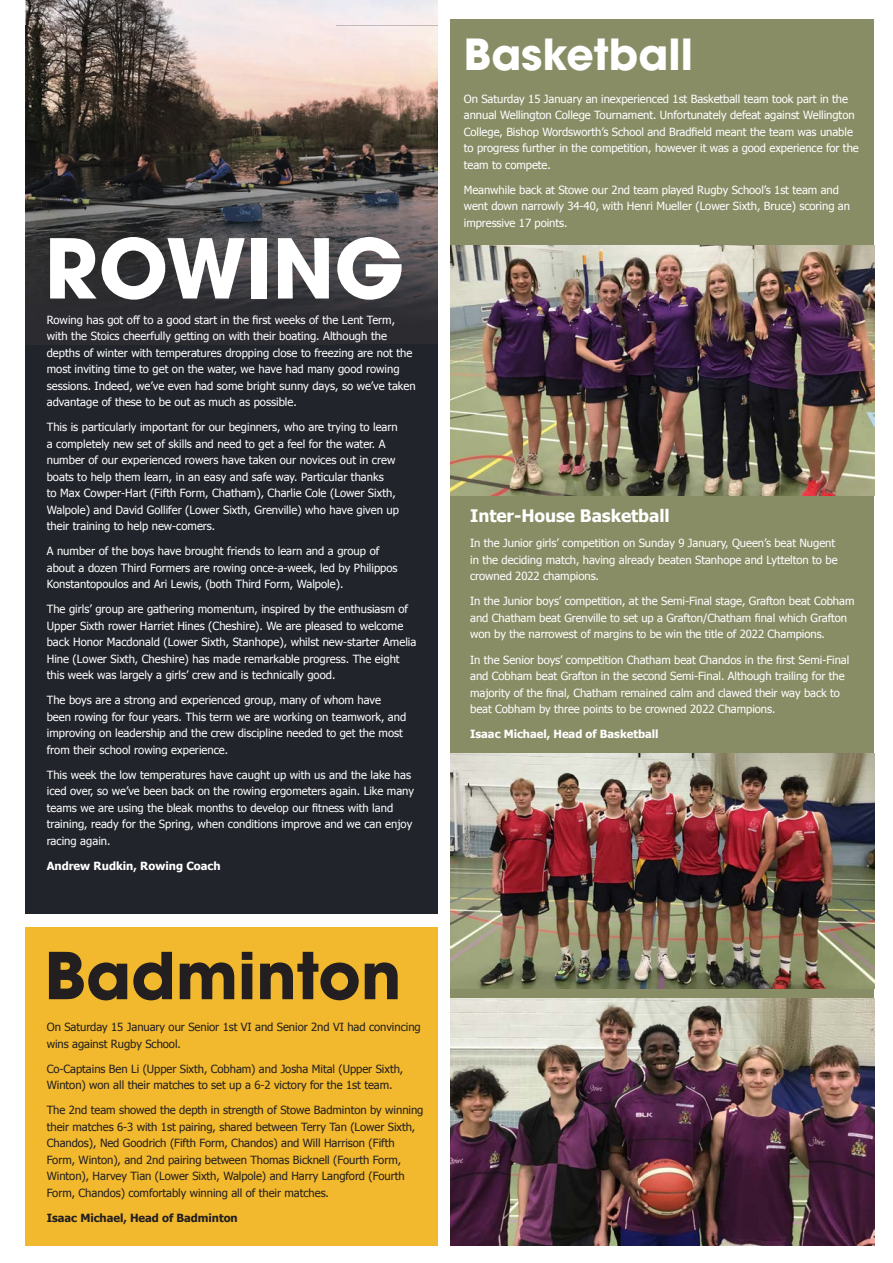
<style>
.page{position:relative;width:893px;height:1263px;background:#fff}
.page>*{position:absolute;margin:0;border:0;box-sizing:border-box;transform-origin:0 0}
.t1{font:700 81.6px "ITC Avant Garde Pro";color:#fff}
.t2{font:700 64.05px "ITC Avant Garde Pro";color:#231f20}
.t3{font:700 42.6px "ITC Avant Garde Pro";color:#fff}
.t4{font:700 17.25px "Tahoma";letter-spacing:-.005em;color:#fff}
.t5{font:11.25px/16.5px "Tahoma";color:#fff}
.t6{font:11.25px/16.5px "Tahoma";letter-spacing:-.005em;color:#231f20}
.t7{font:700 11.25px "Tahoma";letter-spacing:-.005em;color:#fff}
.t8{font:700 11.25px "Tahoma";letter-spacing:-.005em;color:#231f20}
</style>
<div class="page">
<div style="left:25px;top:927px;width:413px;height:319px;background:#f2b92e"></div>
<div style="left:26px;top:26px;width:412px;height:888px;background:#22242c"></div>
<img style="left:26px;top:0;width:412px;height:324px">
<div style="left:451px;top:20px;width:423px;height:1226px;background:#888d65"></div>
<img style="left:451px;top:245px;width:423px;height:250px">
<img style="left:451px;top:753px;width:423px;height:235px">
<img style="left:451px;top:998px;width:423px;height:248px">
<h1 class="t1" style="left:45px;top:214px;width:361px">ROWING</h1>
<p class="t5" style="left:47px;top:311px;width:370px">Rowing has got off to a good start in the first weeks of the Lent Term, with the Stoics cheerfully getting on with their boating. Although the depths of winter with temperatures dropping close to freezing are not the most inviting time to get on the water, we have had many good rowing sessions. Indeed, we’ve even had some bright sunny days, so we’ve taken advantage of these to be out as much as possible.</p>
<p class="t5" style="left:47px;top:418px;width:354px">This is particularly important for our beginners, who are trying to learn a completely new set of skills and need to get a feel for the water. A number of our experienced rowers have taken our novices out in crew boats to help them learn, in an easy and safe way. Particular thanks<br>to Max Cowper-Hart (Fifth Form, Chatham), Charlie Cole (Lower Sixth, Walpole) and David Gollifer (Lower Sixth, Grenville) who have given up their training to help new-comers.</p>
<p class="t5" style="left:47px;top:542px;width:352px">A number of the boys have brought friends to learn and a group of about a dozen Third Formers are rowing once-a-week, led by Philippos<br>Konstantopoulos and Ari Lewis, (both Third Form, Walpole).</p>
<p class="t5" style="left:47px;top:600px;width:371px">The girls’ group are gathering momentum, inspired by the enthusiasm of Upper Sixth rower Harriet Hines (Cheshire). We are pleased to welcome back Honor Macdonald (Lower Sixth, Stanhope), whilst new-starter Amelia Hine (Lower Sixth, Cheshire) has made remarkable progress. The eight this week was largely a girls’ crew and is technically good.</p>
<p class="t5" style="left:47px;top:691px;width:361px">The boys are a strong and experienced group, many of whom have been rowing for four years. This term we are working on teamwork, and improving on leadership and the crew discipline needed to get the most from their school rowing experience.</p>
<p class="t5" style="left:47px;top:766px;width:369px">This week the low temperatures have caught up with us and the lake has iced over, so we’ve been back on the rowing ergometers again. Like many teams we are using the bleak months to develop our fitness with land training, ready for the Spring, when conditions improve and we can enjoy racing again.</p>
<p class="t7" style="left:47px;top:858px;width:175px">Andrew Rudkin, Rowing Coach</p>
<h2 class="t2" style="left:45px;top:933px;width:358px">Badminton</h2>
<p class="t6" style="left:47px;top:1018px;width:375px">On Saturday 15 January our Senior 1st VI and Senior 2nd VI had convincing wins against Rugby School.</p>
<p class="t6" style="left:47px;top:1060px;width:358px">Co-Captains Ben Li (Upper Sixth, Cobham) and Josha Mital (Upper Sixth,<br>Winton) won all their matches to set up a 6-2 victory for the 1st team.</p>
<p class="t6" style="left:47px;top:1101px;width:378px">The 2nd team showed the depth in strength of Stowe Badminton by winning their matches 6-3 with 1st pairing, shared between Terry Tan (Lower Sixth, Chandos), Ned Goodrich (Fifth Form, Chandos) and Will Harrison (Fifth Form, Winton), and 2nd pairing between Thomas Bicknell (Fourth Form, Winton), Harvey Tian (Lower Sixth, Walpole) and Harry Langford (Fourth Form, Chandos) comfortably winning all of their matches.</p>
<p class="t8" style="left:47px;top:1210px;width:193px">Isaac Michael, Head of Badminton</p>
<h3 class="t3" style="left:464px;top:26px;width:231px">Basketball</h3>
<p class="t5" style="left:464px;top:90px;width:396px">On Saturday 15 January an inexperienced 1st Basketball team took part in the annual Wellington College Tournament. Unfortunately defeat against Wellington College, Bishop Wordsworth’s School and Bradfield meant the team was unable to progress further in the competition, however it was a good experience for the team to compete.</p>
<p class="t5" style="left:464px;top:181px;width:388px">Meanwhile back at Stowe our 2nd team played Rugby School’s 1st team and went down narrowly 34-40, with Henri Mueller (Lower Sixth, Bruce) scoring an impressive 17 points.</p>
<h3 class="t4" style="left:470px;top:504px;width:201px">Inter-House Basketball</h3>
<p class="t5" style="left:470px;top:535px;width:369px">In the Junior girls’ competition on Sunday 9 January, Queen’s beat Nugent in the deciding match, having already beaten Stanhope and Lyttelton to be crowned 2022 champions.</p>
<p class="t5" style="left:470px;top:593px;width:386px">In the Junior boys’ competition, at the Semi-Final stage, Grafton beat Cobham and Chatham beat Grenville to set up a Grafton/Chatham final which Grafton won by the narrowest of margins to be win the title of 2022 Champions.</p>
<p class="t5" style="left:470px;top:651px;width:381px">In the Senior boys’ competition Chatham beat Chandos in the first Semi-Final and Cobham beat Grafton in the second Semi-Final. Although trailing for the majority of the final, Chatham remained calm and clawed their way back to beat Cobham by three points to be crowned 2022 Champions.</p>
<p class="t7" style="left:470px;top:726px;width:190px">Isaac Michael, Head of Basketball</p>
</div>
